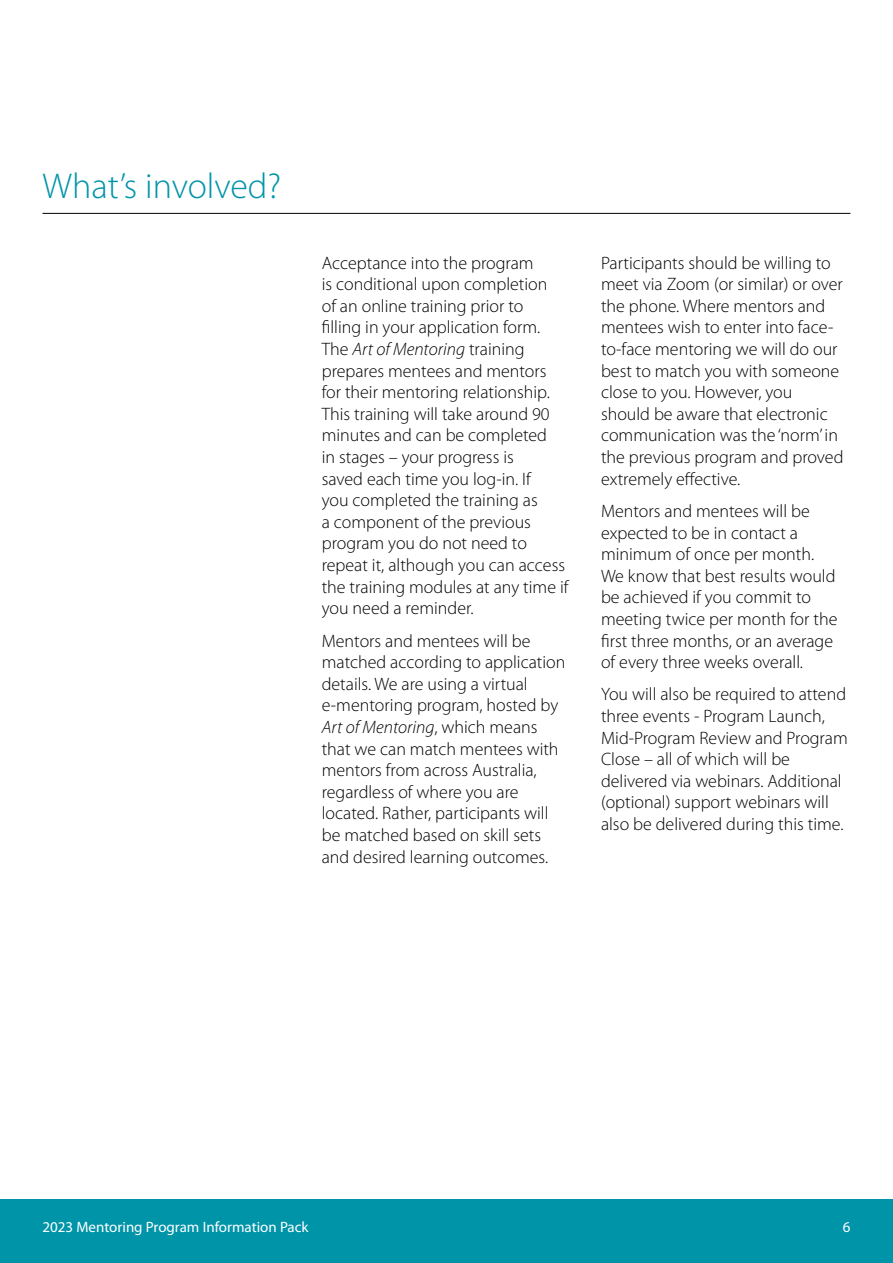
<style>
.page{position:relative;width:893px;height:1263px;background:#fff}
.page>*{position:absolute;margin:0;border:0;box-sizing:border-box;transform-origin:0 0}
.Heading2{font:300 36px "Myriad Pro";color:#0094a9}
.Text{font:300 18px/21.6px "Myriad Pro";color:#000}
.t1{font:15px "Myriad Pro";color:#fff}
.s1{font-style:italic}
</style>
<div class="page">
<hr style="left:43px;top:213px;width:807px;height:1px;background:#000">
<div style="left:0;top:1199px;width:893px;height:64px;background:#0094a9"></div>
<h2 class="Heading2" style="left:43px;top:164px;width:240px">What’s involved?</h2>
<p class="Text" style="left:322px;top:252px;width:248px">Acceptance into the program<br>is conditional upon completion<br>of an online training prior to<br>filling in your application form.<br>The <span class="s1">Art of Mentoring</span> training prepares mentees and mentors for their mentoring relationship.<br>This training will take around 90 minutes and can be completed<br>in stages – your progress is<br>saved each time you log-in. If<br>you completed the training as<br>a component of the previous program you do not need to repeat it, although you can access the training modules at any time if you need a reminder.</p>
<p class="Text" style="left:322px;top:629px;width:245px">Mentors and mentees will be matched according to application details. We are using a virtual e-mentoring program, hosted by<br><span class="s1">Art of Mentoring</span>, which means that we can match mentees with mentors from across Australia, regardless of where you are located. Rather, participants will be matched based on skill sets and desired learning outcomes.</p>
<p class="Text" style="left:601px;top:252px;width:244px">Participants should be willing to meet via Zoom (or similar) or over the phone. Where mentors and mentees wish to enter into face&shy;to-face mentoring we will do our best to match you with someone close to you. However, you should be aware that electronic communication was the ‘norm’ in the previous program and proved extremely effective.</p>
<p class="Text" style="left:601px;top:500px;width:238px">Mentors and mentees will be expected to be in contact a minimum of once per month.<br>We know that best results would be achieved if you commit to meeting twice per month for the first three months, or an average of every three weeks overall.</p>
<p class="Text" style="left:601px;top:683px;width:248px">You will also be required to attend three events - Program Launch,<br>Mid-Program Review and Program<br>Close – all of which will be delivered via webinars. Additional (optional) support webinars will also be delivered during this time.</p>
<p class="t1" style="left:43px;top:1217px;width:268px">2023 Mentoring Program Information Pack</p>
<p class="t1" style="left:843px;top:1217px;width:9px">6</p>
</div>
